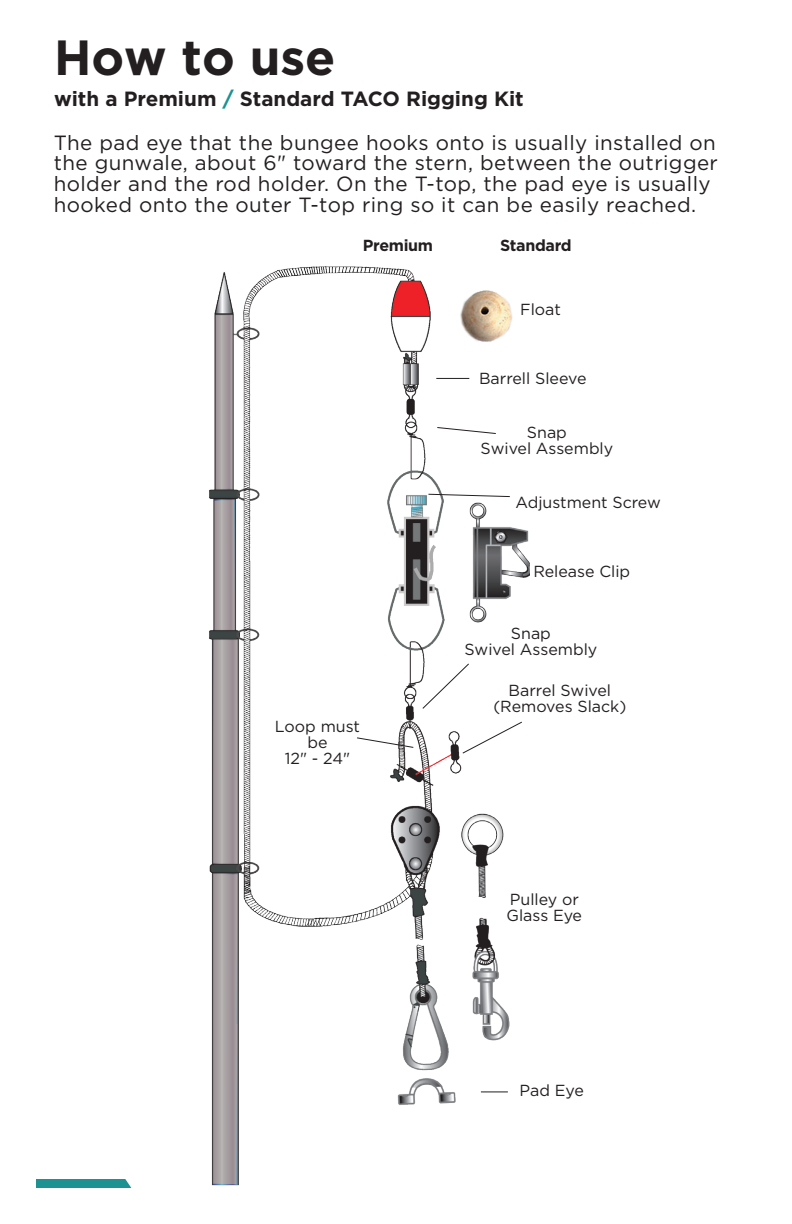
<style>
.page{position:relative;width:792px;height:1224px;background:#fff}
.page>*{position:absolute;margin:0;border:0;box-sizing:border-box;transform-origin:0 0}
.Titles{font:700 49.4px "Gotham";color:#231f20}
.t1{font:20.6px/20.6px "Gotham";letter-spacing:.02em;color:#231f20}
.Titles-2{font:700 20.6px "Gotham";color:#231f20}
.t2{font:16px/16px "Gotham";color:#231f20;text-align:center}
.t3{font:700 16px "Gotham";letter-spacing:-.02em;color:#231f20}
.s1{color:#1c9292}
</style>
<div class="page">
<svg style="left:36px;top:1179px;width:95px;height:9px"></svg>
<img style="left:209px;top:266px;width:321px;height:919px">
<hr style="left:436px;top:378px;width:33px;height:1px;background:#231f20">
<svg style="left:437px;top:427px;width:59px;height:7px"></svg>
<svg style="left:481px;top:1092px;width:27px;height:1px"></svg>
<svg style="left:462px;top:721px;width:60px;height:33px"></svg>
<svg style="left:422px;top:663px;width:47px;height:46px"></svg>
<svg style="left:356px;top:737px;width:58px;height:11px"></svg>
<svg style="left:428px;top:494px;width:82px;height:3px"></svg>
<p class="Titles" style="left:54px;top:25px;width:283px">How to use</p>
<p class="Titles-2" style="left:54px;top:85px;width:471px">with a Premium <span class="s1">/</span> Standard TACO Rigging Kit</p>
<p class="t1" style="left:54px;top:132px;width:666px">The pad eye that the bungee hooks onto is usually installed on the gunwale, about 6" toward the stern, between the outrigger holder and the rod holder. On the T-top, the pad eye is usually hooked onto the outer T-top ring so it can be easily reached.</p>
<p class="t3" style="left:363px;top:235px;width:72px">Premium</p>
<p class="t3" style="left:500px;top:235px;width:73px">Standard</p>
<p class="t2" style="left:520px;top:301px;width:42px">Float</p>
<p class="t2" style="left:479px;top:370px;width:109px">Barrell Sleeve</p>
<p class="t2" style="left:527px;top:424px;width:41px">Snap</p>
<p class="t2" style="left:481px;top:440px;width:134px">Swivel Assembly</p>
<p class="t2" style="left:515px;top:494px;width:147px">Adjustment Screw</p>
<p class="t2" style="left:533px;top:563px;width:98px">Release Clip</p>
<p class="t2" style="left:511px;top:625px;width:41px">Snap</p>
<p class="t2" style="left:465px;top:641px;width:134px">Swivel Assembly</p>
<p class="t2" style="left:275px;top:718px;width:87px">Loop must be</p>
<p class="t2" style="left:285px;top:750px;width:67px">12" - 24"</p>
<p class="t2" style="left:509px;top:682px;width:104px">Barrel Swivel</p>
<p class="t2" style="left:493px;top:698px;width:134px">(Removes Slack)</p>
<p class="t2" style="left:507px;top:891px;width:77px;text-align:left">Pulley or<br>Glass Eye</p>
<p class="t2" style="left:520px;top:1082px;width:66px">Pad Eye</p>
</div>
